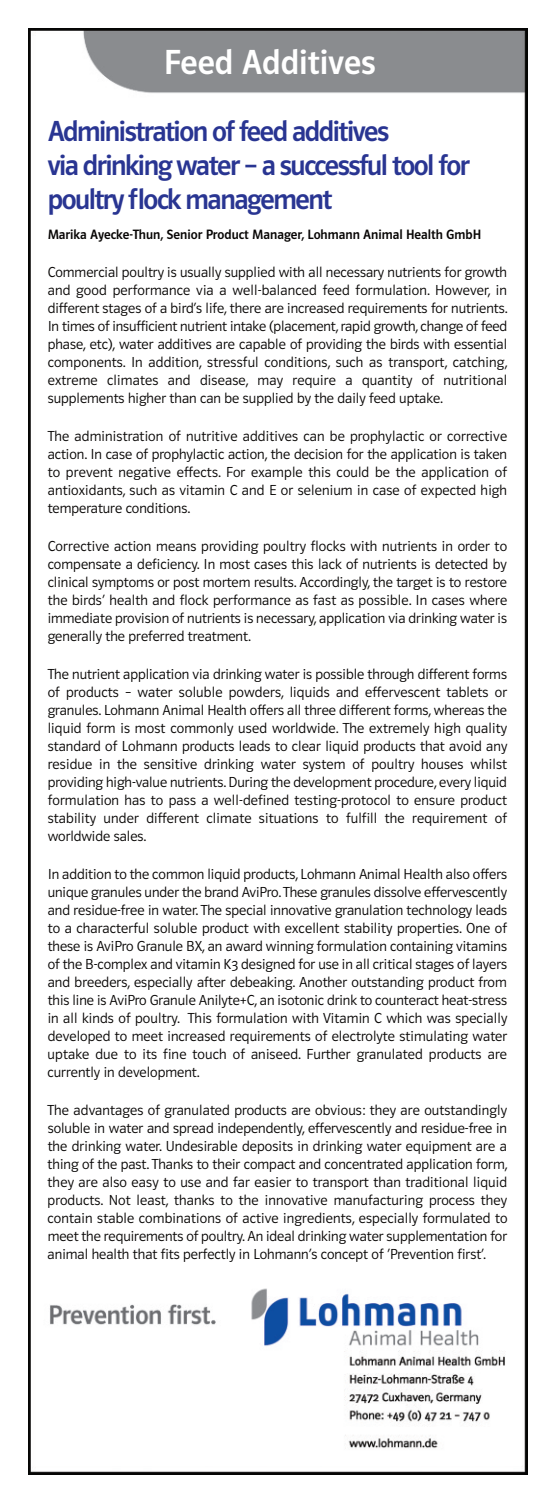
<style>
.page{position:relative;width:556px;height:1503px;background:#fff}
.page>*{position:absolute;margin:0;border:0;box-sizing:border-box;transform-origin:0 0}
.t1{font:36px "Polo 66 T Krftg";color:#fff}
.t2{font:30px/34px "Polo 66 T Krftg";letter-spacing:-.05em;color:#293592}
.t3{font:15px/18px "Polo 66 T Leicht";color:#070504;text-align:justify}
.t4{font:14px "Polo 66 T Krftg";color:#070504}
</style>
<div class="page">
<img style="left:28px;top:28px;width:499px;height:1446px">
<h1 class="t1" style="left:164px;top:40px;width:214px">Feed Additives</h1>
<h2 class="t2" style="left:48px;top:113px;width:423px">Administration of feed additives<br>via drinking water – a successful tool for poultry flock management</h2>
<p class="t4" style="left:48px;top:226px;width:435px">Marika Ayecke-Thun, Senior Product Manager, Lohmann Animal Health GmbH</p>
<p class="t3" style="left:48px;top:263px;width:461px">Commercial poultry is usually supplied with all necessary nutrients for growth and good performance via a well-balanced feed formulation. However, in different stages of a bird’s life, there are increased requirements for nutrients.<br>In times of insufficient nutrient intake (placement, rapid growth, change of feed phase, etc), water additives are capable of providing the birds with essential components. In addition, stressful conditions, such as transport, catching, extreme climates and disease, may require a quantity of nutritional supplements higher than can be supplied by the daily feed uptake.</p>
<p class="t3" style="left:48px;top:426px;width:461px">The administration of nutritive additives can be prophylactic or corrective action. In case of prophylactic action, the decision for the application is taken to prevent negative effects. For example this could be the application of antioxidants, such as vitamin C and E or selenium in case of expected high temperature conditions.</p>
<p class="t3" style="left:48px;top:536px;width:461px">Corrective action means providing poultry flocks with nutrients in order to compensate a deficiency. In most cases this lack of nutrients is detected by clinical symptoms or post mortem results. Accordingly, the target is to restore the birds’ health and flock performance as fast as possible. In cases where immediate provision of nutrients is necessary, application via drinking water is generally the preferred treatment.</p>
<p class="t3" style="left:48px;top:664px;width:461px">The nutrient application via drinking water is possible through different forms of products – water soluble powders, liquids and effervescent tablets or granules. Lohmann Animal Health offers all three different forms, whereas the liquid form is most commonly used worldwide. The extremely high quality standard of Lohmann products leads to clear liquid products that avoid any residue in the sensitive drinking water system of poultry houses whilst providing high-value nutrients. During the development procedure, every liquid formulation has to pass a well-defined testing-protocol to ensure product stability under different climate situations to fulfill the requirement of worldwide sales.</p>
<p class="t3" style="left:48px;top:864px;width:461px">In addition to the common liquid products, Lohmann Animal Health also offers unique granules under the brand AviPro. These granules dissolve effervescently and residue-free in water. The special innovative granulation technology leads to a characterful soluble product with excellent stability properties. One of these is AviPro Granule BX, an award winning formulation containing vitamins of the B-complex and vitamin K3 designed for use in all critical stages of layers and breeders, especially after debeaking. Another outstanding product from this line is AviPro Granule Anilyte+C, an isotonic drink to counteract heat-stress in all kinds of poultry. This formulation with Vitamin C which was specially developed to meet increased requirements of electrolyte stimulating water uptake due to its fine touch of aniseed. Further granulated products are currently in development.</p>
<p class="t3" style="left:48px;top:1100px;width:461px">The advantages of granulated products are obvious: they are outstandingly soluble in water and spread independently, effervescently and residue-free in the drinking water. Undesirable deposits in drinking water equipment are a thing of the past. Thanks to their compact and concentrated application form, they are also easy to use and far easier to transport than traditional liquid products. Not least, thanks to the innovative manufacturing process they contain stable combinations of active ingredients, especially formulated to meet the requirements of poultry. An ideal drinking water supplementation for animal health that fits perfectly in Lohmann’s concept of ‘Prevention first’.</p>
</div>
